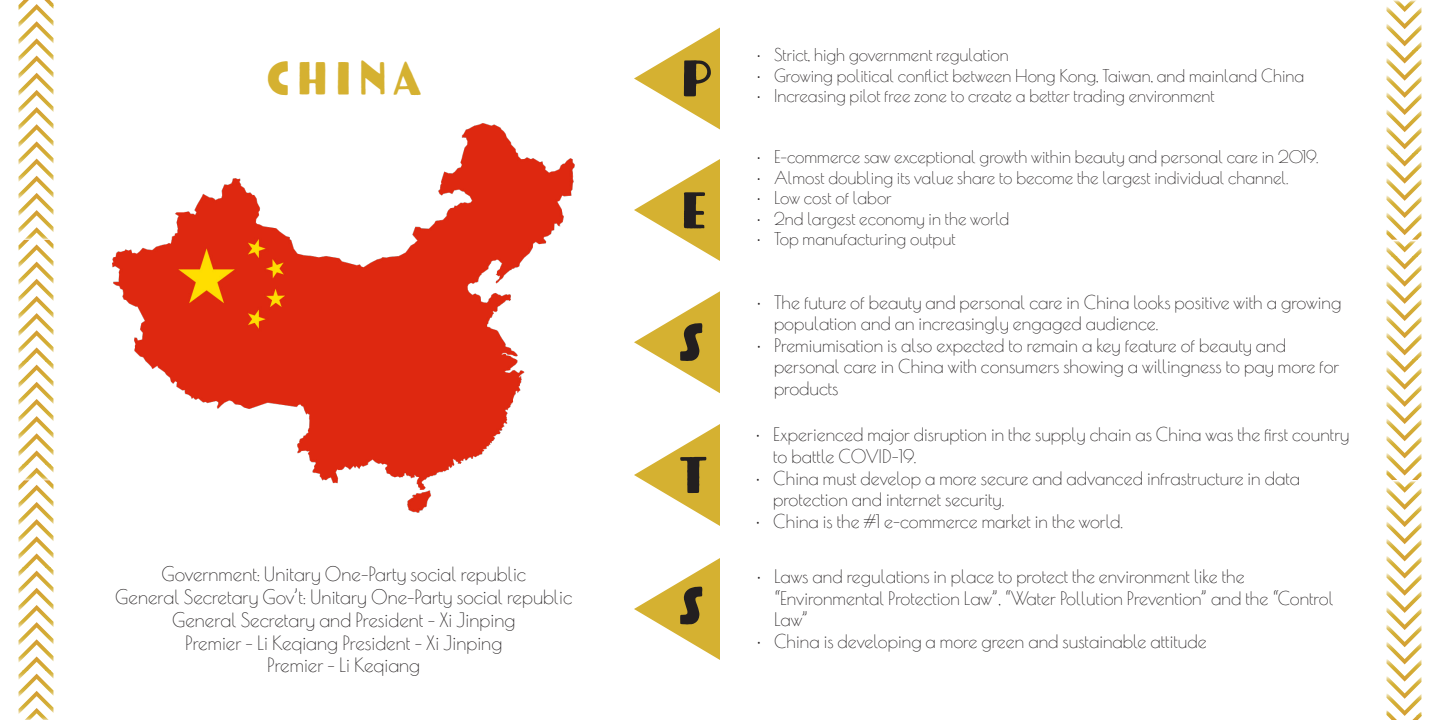
<style>
.page{position:relative;width:1440px;height:720px;background:#fff}
.page>*{position:absolute;margin:0;border:0;box-sizing:border-box;transform-origin:0 0}
.t1{font:53px "Tomarik Display";color:#231f20}
.t2{font:48px "Tomarik Display";color:#d5b131}
.t3{font:19px/22.8px "Poiret One";color:#231f20;text-align:center}
.t4{font:18px/21.6px "Poiret One";color:#231f20}
.t5{font:17px "Poiret One";color:#231f20}
</style>
<div class="page">
<svg style="left:19px;top:0;width:34px;height:720px"></svg>
<svg style="left:1387px;top:0;width:34px;height:720px"></svg>
<img style="left:113px;top:124px;width:462px;height:389px">
<svg style="left:634px;top:28px;width:86px;height:102px"></svg>
<svg style="left:634px;top:159px;width:86px;height:102px"></svg>
<svg style="left:634px;top:291px;width:86px;height:102px"></svg>
<svg style="left:634px;top:424px;width:86px;height:102px"></svg>
<svg style="left:634px;top:558px;width:86px;height:102px"></svg>
<p class="t2" style="left:264px;top:38px;width:161px">CHINA</p>
<p class="t3" style="left:115px;top:561px;width:458px">Government: Unitary One-Party social republic<br>General Secretary Gov’t: Unitary One-Party social republic General Secretary and President - Xi Jinping<br>Premier - Li Keqiang President - Xi Jinping<br>Premier - Li Keqiang</p>
<p class="t1" style="left:677px;top:33px;width:40px">P</p>
<p class="t1" style="left:677px;top:165px;width:34px">E</p>
<p class="t1" style="left:677px;top:297px;width:30px">S</p>
<p class="t1" style="left:677px;top:430px;width:34px">T</p>
<p class="t1" style="left:677px;top:560px;width:30px">S</p>
<p class="t5" style="left:756px;top:43px;width:254px">• Strict, high government regulation</p>
<p class="t5" style="left:756px;top:63px;width:550px">• Growing political conflict between Hong Kong, Taiwan, and mainland China</p>
<p class="t5" style="left:756px;top:83px;width:460px">• Increasing pilot free zone to create a better trading environment</p>
<p class="t5" style="left:756px;top:145px;width:564px">• E-commerce saw exceptional growth within beauty and personal care in 2019.</p>
<p class="t5" style="left:756px;top:165px;width:534px">• Almost doubling its value share to become the largest individual channel.</p>
<p class="t5" style="left:756px;top:185px;width:137px">• Low cost of labor</p>
<p class="t5" style="left:756px;top:206px;width:255px">• 2nd largest economy in the world</p>
<p class="t5" style="left:756px;top:226px;width:201px">• Top manufacturing output</p>
<p class="t4" style="left:774px;top:290px;width:569px;text-indent:-18px">• The future of beauty and personal care in China looks positive with a growing population and an increasingly engaged audience.</p>
<p class="t4" style="left:774px;top:333px;width:567px;text-indent:-18px">• Premiumisation is also expected to remain a key feature of beauty and personal care in China with consumers showing a willingness to pay more for products</p>
<p class="t4" style="left:773px;top:423px;width:578px;text-indent:-18px">• Experienced major disruption in the supply chain as China was the first country to battle COVID-19.</p>
<p class="t4" style="left:773px;top:466px;width:528px;text-indent:-18px">• China must develop a more secure and advanced infrastructure in data protection and internet security.</p>
<p class="t4" style="left:755px;top:509px;width:369px">• China is the #1 e-commerce market in the world.</p>
<p class="t4" style="left:774px;top:565px;width:561px;text-indent:-18px">• Laws and regulations in place to protect the environment like the “Environmental Protection Law”, “Water Pollution Prevention” and the “Control<br>Law”</p>
<p class="t4" style="left:756px;top:629px;width:452px">• China is developing a more green and sustainable attitude</p>
</div>
